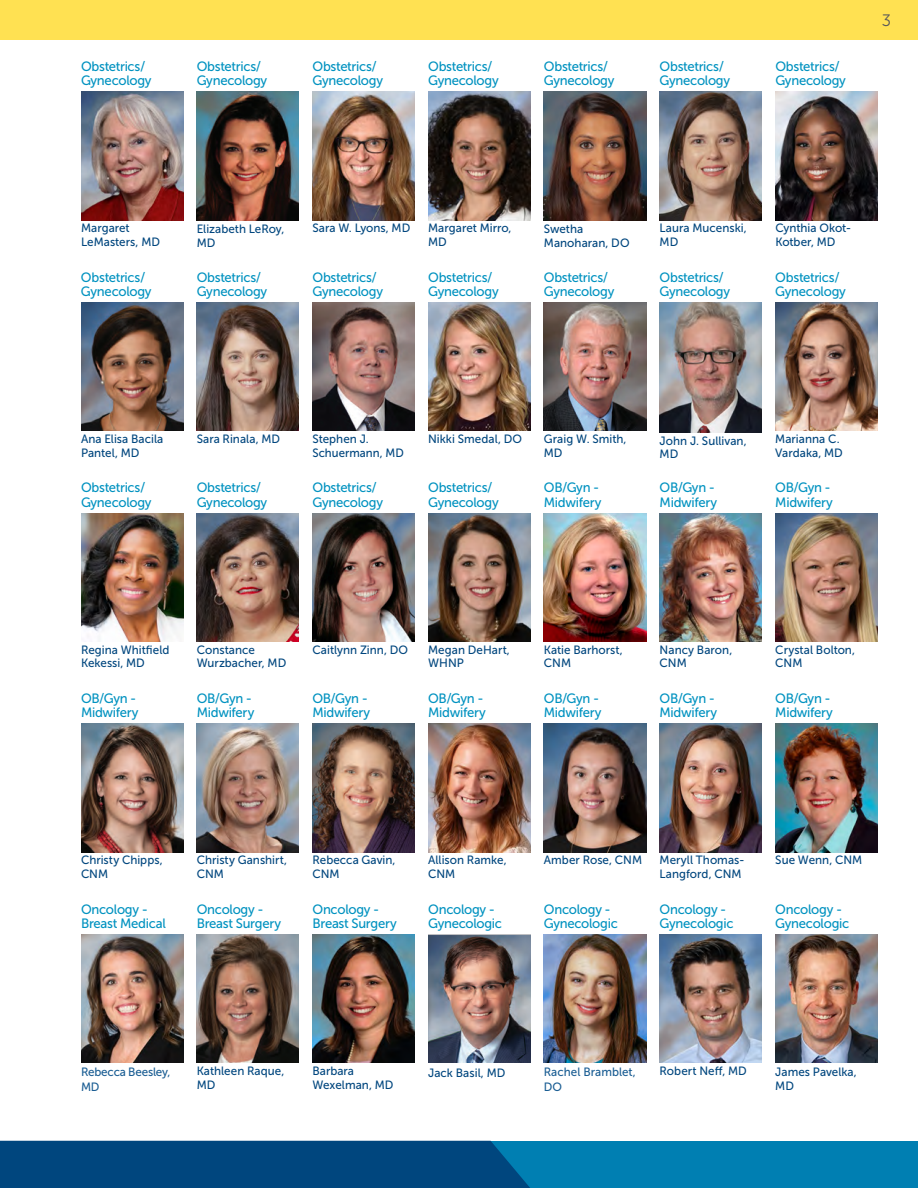
<style>
.page{position:relative;width:918px;height:1188px;background:#fff}
.page>*{position:absolute;margin:0;border:0;box-sizing:border-box;transform-origin:0 0}
.SPEC_PRIM_CARE_HEAD{font:16.5px "Museo Sans 300";color:#57585a}
.DOC-specialties{font:13.5px/14.2px "Museo Sans 500";letter-spacing:-.02em;color:#0092c0}
.CUTLINE-Name{font:12px/13.5px "Museo Sans 500";letter-spacing:.005em;color:#00467e}
.CUTLINE-Name-2{font:12px/15px "Museo Sans 500";letter-spacing:-.005em;color:#1a5d93}
</style>
<div class="page">
<img style="left:312px;top:92px;width:103px;height:128px">
<img style="left:660px;top:92px;width:102px;height:128px">
<img style="left:81px;top:92px;width:102px;height:128px">
<img style="left:81px;top:513px;width:102px;height:129px">
<img style="left:197px;top:92px;width:102px;height:128px">
<img style="left:81px;top:303px;width:102px;height:128px">
<img style="left:197px;top:303px;width:102px;height:128px">
<img style="left:544px;top:92px;width:102px;height:128px">
<img style="left:312px;top:303px;width:103px;height:128px">
<img style="left:660px;top:303px;width:102px;height:129px">
<img style="left:544px;top:303px;width:102px;height:128px">
<img style="left:197px;top:513px;width:102px;height:129px">
<img style="left:544px;top:513px;width:102px;height:129px">
<img style="left:312px;top:513px;width:103px;height:129px">
<img style="left:197px;top:724px;width:102px;height:128px">
<img style="left:312px;top:724px;width:103px;height:128px">
<img style="left:428px;top:724px;width:102px;height:128px">
<img style="left:81px;top:724px;width:102px;height:128px">
<img style="left:660px;top:513px;width:102px;height:129px">
<img style="left:775px;top:513px;width:103px;height:129px">
<img style="left:428px;top:935px;width:102px;height:128px">
<img style="left:775px;top:724px;width:103px;height:128px">
<img style="left:660px;top:935px;width:102px;height:128px">
<img style="left:197px;top:935px;width:102px;height:128px">
<img style="left:312px;top:935px;width:103px;height:128px">
<img style="left:660px;top:724px;width:102px;height:128px">
<img style="left:544px;top:724px;width:102px;height:128px">
<img style="left:775px;top:935px;width:103px;height:128px">
<img style="left:544px;top:935px;width:102px;height:128px">
<img style="left:81px;top:935px;width:102px;height:128px">
<img style="left:428px;top:92px;width:102px;height:128px">
<img style="left:775px;top:92px;width:103px;height:128px">
<img style="left:775px;top:303px;width:103px;height:128px">
<img style="left:428px;top:513px;width:102px;height:129px">
<div style="left:0;top:1141px;width:918px;height:47px;background:#007fb2"></div>
<div style="left:0;top:1141px;width:530px;height:47px;background:#00467e"></div>
<div style="left:0;top:0;width:918px;height:40px;background:#ffe152"></div>
<img style="left:428px;top:303px;width:102px;height:128px">
<p class="DOC-specialties" style="left:81px;top:59px;width:72px">Obstetrics/<br>Gynecology</p>
<p class="DOC-specialties" style="left:197px;top:59px;width:72px">Obstetrics/<br>Gynecology</p>
<p class="DOC-specialties" style="left:312px;top:59px;width:72px">Obstetrics/<br>Gynecology</p>
<p class="DOC-specialties" style="left:428px;top:59px;width:72px">Obstetrics/<br>Gynecology</p>
<p class="DOC-specialties" style="left:544px;top:59px;width:72px">Obstetrics/<br>Gynecology</p>
<p class="DOC-specialties" style="left:660px;top:59px;width:72px">Obstetrics/<br>Gynecology</p>
<p class="DOC-specialties" style="left:775px;top:59px;width:72px">Obstetrics/<br>Gynecology</p>
<p class="SPEC_PRIM_CARE_HEAD" style="left:882px;top:11px;width:11px">3</p>
<p class="CUTLINE-Name" style="left:81px;top:222px;width:81px">Margaret<br>LeMasters, MD</p>
<p class="DOC-specialties" style="left:81px;top:270px;width:72px">Obstetrics/<br>Gynecology</p>
<p class="CUTLINE-Name" style="left:197px;top:222px;width:89px">Elizabeth LeRoy,<br>MD</p>
<p class="DOC-specialties" style="left:197px;top:270px;width:72px">Obstetrics/<br>Gynecology</p>
<p class="CUTLINE-Name" style="left:312px;top:222px;width:99px">Sara W. Lyons, MD</p>
<p class="CUTLINE-Name" style="left:660px;top:222px;width:89px">Laura Mucenski,<br>MD</p>
<p class="CUTLINE-Name" style="left:428px;top:222px;width:85px">Margaret Mirro,<br>MD</p>
<p class="CUTLINE-Name" style="left:544px;top:222px;width:87px">Swetha<br>Manoharan, DO</p>
<p class="DOC-specialties" style="left:312px;top:270px;width:72px">Obstetrics/<br>Gynecology</p>
<p class="DOC-specialties" style="left:660px;top:270px;width:72px">Obstetrics/<br>Gynecology</p>
<p class="DOC-specialties" style="left:428px;top:270px;width:72px">Obstetrics/<br>Gynecology</p>
<p class="DOC-specialties" style="left:544px;top:270px;width:72px">Obstetrics/<br>Gynecology</p>
<p class="CUTLINE-Name" style="left:775px;top:222px;width:77px">Cynthia Okot-<br>Kotber, MD</p>
<p class="DOC-specialties" style="left:775px;top:270px;width:72px">Obstetrics/<br>Gynecology</p>
<p class="CUTLINE-Name" style="left:81px;top:432px;width:84px">Ana Elisa Bacila<br>Pantel, MD</p>
<p class="CUTLINE-Name" style="left:197px;top:432px;width:85px">Sara Rinala, MD</p>
<p class="CUTLINE-Name" style="left:312px;top:432px;width:93px">Stephen J.<br>Schuermann, MD</p>
<p class="CUTLINE-Name" style="left:428px;top:432px;width:95px">Nikki Smedal, DO</p>
<p class="CUTLINE-Name" style="left:544px;top:432px;width:84px">Graig W. Smith,<br>MD</p>
<p class="CUTLINE-Name" style="left:660px;top:434px;width:89px">John J. Sullivan,<br>MD</p>
<p class="CUTLINE-Name" style="left:775px;top:432px;width:69px">Marianna C.<br>Vardaka, MD</p>
<p class="DOC-specialties" style="left:81px;top:481px;width:72px">Obstetrics/<br>Gynecology</p>
<p class="DOC-specialties" style="left:197px;top:481px;width:72px">Obstetrics/<br>Gynecology</p>
<p class="DOC-specialties" style="left:312px;top:481px;width:72px">Obstetrics/<br>Gynecology</p>
<p class="DOC-specialties" style="left:428px;top:481px;width:72px">Obstetrics/<br>Gynecology</p>
<p class="DOC-specialties" style="left:544px;top:481px;width:59px">OB/Gyn -<br>Midwifery</p>
<p class="DOC-specialties" style="left:660px;top:481px;width:59px">OB/Gyn -<br>Midwifery</p>
<p class="DOC-specialties" style="left:775px;top:481px;width:59px">OB/Gyn -<br>Midwifery</p>
<p class="CUTLINE-Name" style="left:81px;top:643px;width:90px">Regina Whitfield<br>Kekessi, MD</p>
<p class="DOC-specialties" style="left:81px;top:691px;width:59px">OB/Gyn -<br>Midwifery</p>
<p class="CUTLINE-Name" style="left:197px;top:643px;width:91px">Constance<br>Wurzbacher, MD</p>
<p class="DOC-specialties" style="left:197px;top:691px;width:59px">OB/Gyn -<br>Midwifery</p>
<p class="CUTLINE-Name" style="left:312px;top:643px;width:97px">Caitlynn Zinn, DO</p>
<p class="DOC-specialties" style="left:312px;top:691px;width:59px">OB/Gyn -<br>Midwifery</p>
<p class="CUTLINE-Name" style="left:428px;top:643px;width:83px">Megan DeHart,<br>WHNP</p>
<p class="DOC-specialties" style="left:428px;top:691px;width:59px">OB/Gyn -<br>Midwifery</p>
<p class="CUTLINE-Name" style="left:544px;top:643px;width:80px">Katie Barhorst,<br>CNM</p>
<p class="DOC-specialties" style="left:544px;top:691px;width:59px">OB/Gyn -<br>Midwifery</p>
<p class="CUTLINE-Name" style="left:660px;top:643px;width:74px">Nancy Baron,<br>CNM</p>
<p class="DOC-specialties" style="left:660px;top:691px;width:59px">OB/Gyn -<br>Midwifery</p>
<p class="CUTLINE-Name" style="left:775px;top:643px;width:81px">Crystal Bolton,<br>CNM</p>
<p class="DOC-specialties" style="left:775px;top:691px;width:59px">OB/Gyn -<br>Midwifery</p>
<p class="CUTLINE-Name" style="left:81px;top:854px;width:83px">Christy Chipps,<br>CNM</p>
<p class="DOC-specialties" style="left:81px;top:902px;width:86px">Oncology -<br>Breast Medical</p>
<p class="CUTLINE-Name" style="left:197px;top:854px;width:92px">Christy Ganshirt,<br>CNM</p>
<p class="DOC-specialties" style="left:197px;top:902px;width:86px">Oncology -<br>Breast Surgery</p>
<p class="CUTLINE-Name" style="left:312px;top:854px;width:85px">Rebecca Gavin,<br>CNM</p>
<p class="DOC-specialties" style="left:312px;top:902px;width:86px">Oncology -<br>Breast Surgery</p>
<p class="CUTLINE-Name" style="left:428px;top:854px;width:80px">Allison Ramke,<br>CNM</p>
<p class="DOC-specialties" style="left:428px;top:902px;width:76px">Oncology -<br>Gynecologic</p>
<p class="CUTLINE-Name" style="left:544px;top:854px;width:100px">Amber Rose, CNM</p>
<p class="DOC-specialties" style="left:544px;top:902px;width:76px">Oncology -<br>Gynecologic</p>
<p class="CUTLINE-Name" style="left:660px;top:854px;width:87px">Meryll Thomas-<br>Langford, CNM</p>
<p class="DOC-specialties" style="left:660px;top:902px;width:76px">Oncology -<br>Gynecologic</p>
<p class="CUTLINE-Name" style="left:775px;top:854px;width:89px">Sue Wenn, CNM</p>
<p class="DOC-specialties" style="left:775px;top:902px;width:76px">Oncology -<br>Gynecologic</p>
<p class="CUTLINE-Name-2" style="left:81px;top:1065px;width:91px">Rebecca Beesley,<br>MD</p>
<p class="CUTLINE-Name" style="left:197px;top:1064px;width:89px">Kathleen Raque,<br>MD</p>
<p class="CUTLINE-Name" style="left:312px;top:1064px;width:83px">Barbara<br>Wexelman, MD</p>
<p class="CUTLINE-Name" style="left:428px;top:1066px;width:79px">Jack Basil, MD</p>
<p class="CUTLINE-Name-2" style="left:544px;top:1065px;width:93px">Rachel Bramblet,<br>DO</p>
<p class="CUTLINE-Name" style="left:660px;top:1064px;width:89px">Robert Neff, MD</p>
<p class="CUTLINE-Name" style="left:775px;top:1066px;width:83px">James Pavelka,<br>MD</p>
</div>
